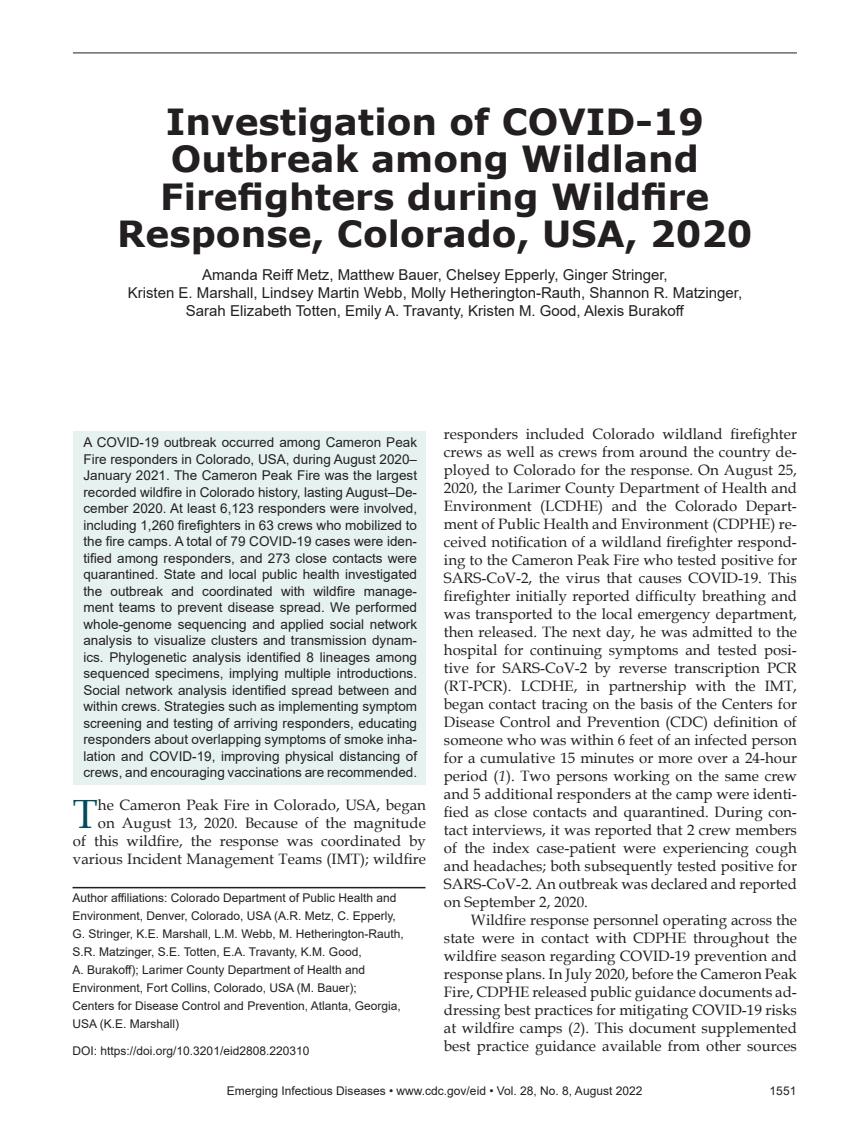
<style>
.page{position:relative;width:851px;height:1134px;background:#fff}
.page>*{position:absolute;margin:0;border:0;box-sizing:border-box;transform-origin:0 0}
.Drop_Cap{font:40.8px "Book Antiqua";color:#004b5c}
.Article_Title{font:700 36px/37.5px "Verdana";color:#231f20;text-align:center}
.Drop_Cap-2{font:15px/18px "Book Antiqua";color:#231f20;text-align:right}
.Body_Text{font:15px/18px "Book Antiqua";color:#231f20;text-align:justify}
.Authors{font:15px/18px "Arial";color:#231f20;text-align:center}
.Abstract{font:13.5px/16.5px "Arial";color:#231f20;text-align:justify}
.Affiliations{font:12px/18px "Arial";color:#231f20}
.DOI{font:12px "Arial";color:#231f20}
.s1{font-style:italic}
</style>
<div class="page">
<hr style="left:73px;top:53px;width:723px;height:1px;background:#231f20">
<div style="left:72px;top:431px;width:353px;height:353px;background:#e6f2f0"></div>
<hr style="left:72px;top:887px;width:353px;height:1px;background:#231f20">
<p class="Article_Title" style="left:117px;top:102px;width:636px">Investigation of COVID-19<br>Outbreak among Wildland<br>Firefighters during Wildfire<br>Response, Colorado, USA, 2020</p>
<p class="Authors" style="left:128px;top:266px;width:616px">Amanda Reiff Metz, Matthew Bauer, Chelsey Epperly, Ginger Stringer,<br>Kristen E. Marshall, Lindsey Martin Webb, Molly Hetherington-Rauth, Shannon R. Matzinger,<br>Sarah Elizabeth Totten, Emily A. Travanty, Kristen M. Good, Alexis Burakoff</p>
<p class="Abstract" style="left:83px;top:434px;width:335px">A COVID-19 outbreak occurred among Cameron Peak Fire responders in Colorado, USA, during August 2020– January 2021. The Cameron Peak Fire was the largest recorded wildfire in Colorado history, lasting August–De&shy;cember 2020. At least 6,123 responders were involved, including 1,260 firefighters in 63 crews who mobilized to the fire camps. A total of 79 COVID-19 cases were iden&shy;tified among responders, and 273 close contacts were quarantined. State and local public health investigated the outbreak and coordinated with wildfire manage&shy;ment teams to prevent disease spread. We performed whole-genome sequencing and applied social network analysis to visualize clusters and transmission dynam&shy;ics. Phylogenetic analysis identified 8 lineages among sequenced specimens, implying multiple introductions.<br>Social network analysis identified spread between and within crews. Strategies such as implementing symptom screening and testing of arriving responders, educating responders about overlapping symptoms of smoke inha&shy;lation and COVID-19, improving physical distancing of crews, and encouraging vaccinations are recommended.</p>
<p class="Drop_Cap-2" style="left:73px;top:795px;width:354px">he Cameron Peak Fire in Colorado, USA, began<br>on August 13, 2020. Because of the magnitude<br>of this wildfire, the response was coordinated by various Incident Management Teams (IMT); wildfire</p>
<p class="Drop_Cap" style="left:73px;top:785px;width:26px">T</p>
<p class="Affiliations" style="left:72px;top:889px;width:333px">Author affiliations: Colorado Department of Public Health and Environment, Denver, Colorado, USA (A.R. Metz, C. Epperly, G. Stringer, K.E. Marshall, L.M. Webb, M. Hetherington-Rauth, S.R. Matzinger, S.E. Totten, E.A. Travanty, K.M. Good,<br>A. Burakoff); Larimer County Department of Health and Environment, Fort Collins, Colorado, USA (M. Bauer);<br>Centers for Disease Control and Prevention, Atlanta, Georgia, USA (K.E. Marshall)</p>
<p class="DOI" style="left:72px;top:1042px;width:238px">DOI: https://doi.org/10.3201/eid2808.220310</p>
<p class="Drop_Cap-2" style="left:444px;top:425px;width:354px;text-align:justify">responders included Colorado wildland firefighter crews as well as crews from around the country de&shy;ployed to Colorado for the response. On August 25, 2020, the Larimer County Department of Health and Environment (LCDHE) and the Colorado Depart&shy;ment of Public Health and Environment (CDPHE) re&shy;ceived notification of a wildland firefighter respond&shy;ing to the Cameron Peak Fire who tested positive for SARS-CoV-2, the virus that causes COVID-19. This firefighter initially reported difficulty breathing and was transported to the local emergency department, then released. The next day, he was admitted to the hospital for continuing symptoms and tested posi&shy;tive for SARS-CoV-2 by reverse transcription PCR (RT-PCR). LCDHE, in partnership with the IMT, began contact tracing on the basis of the Centers for Disease Control and Prevention (CDC) definition of someone who was within 6 feet of an infected person for a cumulative 15 minutes or more over a 24-hour period (<span class="s1">1</span>). Two persons working on the same crew and 5 additional responders at the camp were identi&shy;fied as close contacts and quarantined. During con&shy;tact interviews, it was reported that 2 crew members of the index case-patient were experiencing cough and headaches; both subsequently tested positive for SARS-CoV-2. An outbreak was declared and reported on September 2, 2020.</p>
<p class="Body_Text" style="left:444px;top:911px;width:354px;text-indent:27px">Wildfire response personnel operating across the state were in contact with CDPHE throughout the wildfire season regarding COVID-19 prevention and response plans. In July 2020, before the Cameron Peak Fire, CDPHE released public guidance documents ad&shy;dressing best practices for mitigating COVID-19 risks at wildfire camps (<span class="s1">2</span>). This document supplemented best practice guidance available from other sources</p>
<p class="Affiliations" style="left:227px;top:1081px;width:417px">Emerging Infectious Diseases • www.cdc.gov/eid • Vol. 28, No. 8, August 2022</p>
<p class="Affiliations" style="left:769px;top:1081px;width:28px">1551</p>
</div>
